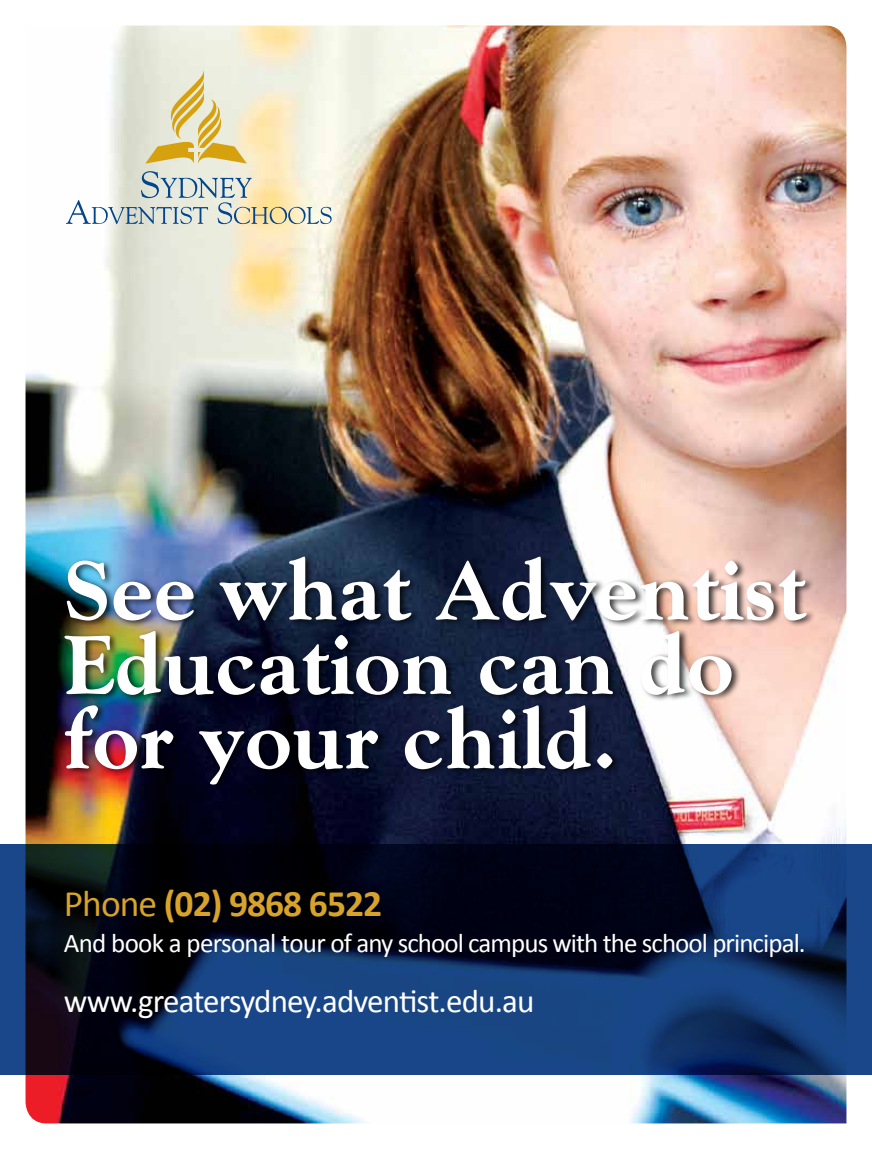
<style>
.page{position:relative;width:872px;height:1149px;background:#fff}
.page>*{position:absolute;margin:0;border:0;box-sizing:border-box;transform-origin:0 0}
.t1{font:800 83.85px/74.2px "Goudy Std";letter-spacing:.01em;color:#fff}
.t2{font:700 37.5px "Calibri";letter-spacing:-.025em;color:#d7a32a}
.t3{font:33px "Calibri";letter-spacing:-.025em;color:#fff}
.t4{font:27px "Calibri";letter-spacing:-.035em;color:#fff}
.s1{font-weight:400}
</style>
<div class="page">
<img style="left:26px;top:26px;width:820px;height:1097px">
<svg style="left:145px;top:70px;width:102px;height:93px;background:#e3d8a9"></svg>
<svg style="left:66px;top:171px;width:266px;height:53px"></svg>
<div style="left:63px;top:553px;width:752px;height:238px;background:#000;opacity:.75"></div>
<svg style="left:0;top:843px;width:872px;height:231px;background:#0d244b"></svg>
<h1 class="t1" style="left:64px;top:553px;width:743px">See what Adventist<br>Education can do for your child.</h1>
<h2 class="t2" style="left:64px;top:880px;width:320px"><span class="s1">Phone</span> (02) 9868 6522</h2>
<p class="t4" style="left:64px;top:925px;width:743px">And book a personal tour of any school campus with the school principal.</p>
<p class="t3" style="left:64px;top:980px;width:472px">www.greatersydney.adventist.edu.au</p>
</div>
